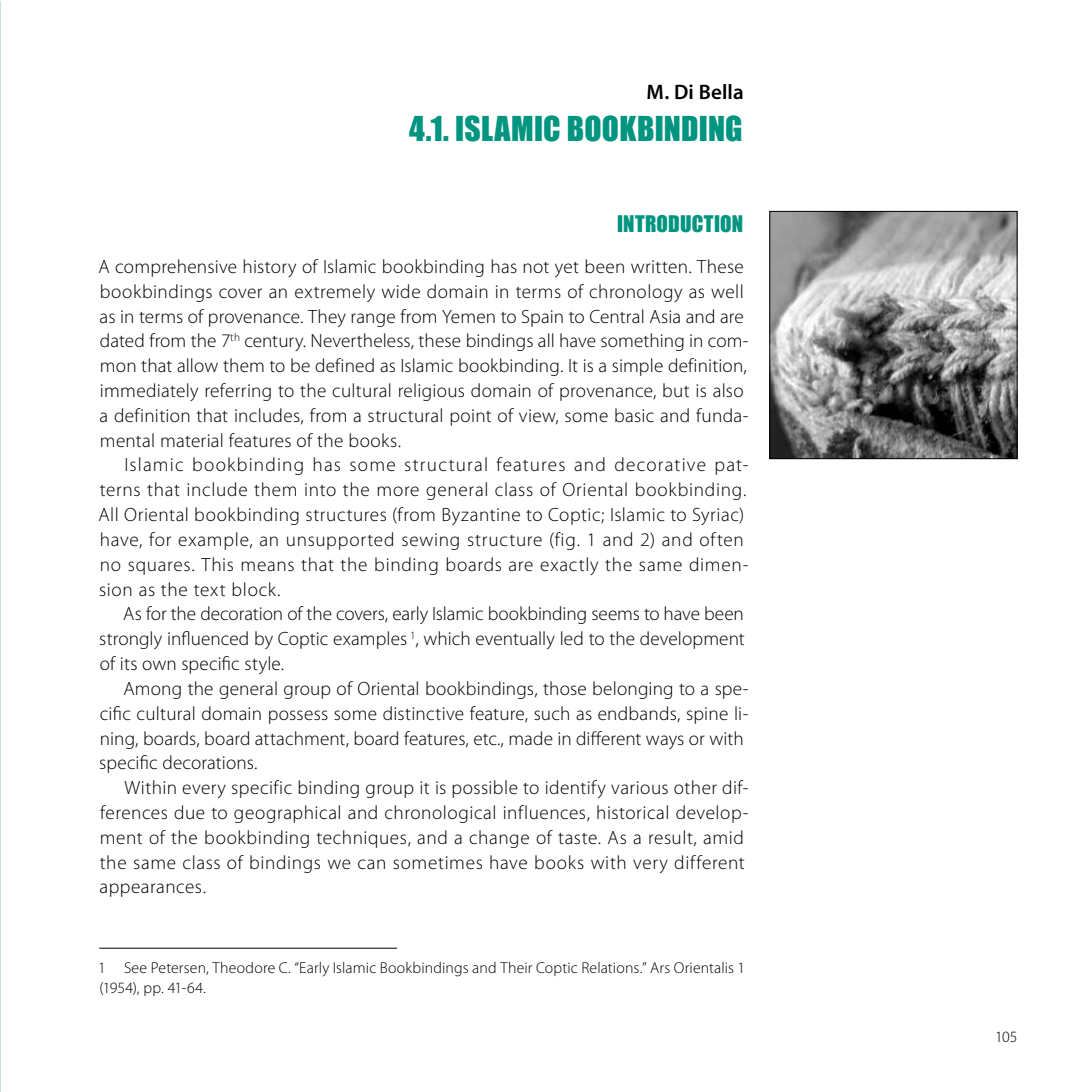
<style>
.page{position:relative;width:1092px;height:1092px;background:#fff}
.page>*{position:absolute;margin:0;border:0;box-sizing:border-box;transform-origin:0 0}
.t1{font:31.5px "Impact";letter-spacing:.005em;color:#009580}
.t2{font:21px "Impact";letter-spacing:.01em;color:#009580}
.t3{font:600 21px "Myriad Pro";letter-spacing:.01em;color:#000}
.t4{font:300 19.25px/24.8px "Myriad Pro";letter-spacing:.02em;color:#000}
.t5{font:300 15.75px/19.2px "Myriad Pro";letter-spacing:.01em;color:#000}
</style>
<div class="page">
<img style="left:771px;top:213px;width:244px;height:244px">
<div style="left:769px;top:211px;width:248px;height:248px;border:1px solid #000"></div>
<hr style="left:99px;top:947px;width:298px;height:1px;background:#000">
<p class="t3" style="left:646px;top:79px;width:99px">M. Di Bella</p>
<h1 class="t1" style="left:409px;top:109px;width:335px">4.1. ISLAMIC BOOKBINDING</h1>
<p class="t2" style="left:617px;top:211px;width:128px">INTRODUCTION</p>
<p class="t4" style="left:98px;top:254px;width:651px">A comprehensive history of Islamic bookbinding has not yet been written. These bookbindings cover an extremely wide domain in terms of chronology as well as in terms of provenance. They range from Yemen to Spain to Central Asia and are dated from the 7<sup>th</sup> century. Nevertheless, these bindings all have something in com&shy;mon that allow them to be defined as Islamic bookbinding. It is a simple definition, immediately referring to the cultural religious domain of provenance, but is also a definition that includes, from a structural point of view, some basic and funda&shy;mental material features of the books.</p>
<p class="t4" style="left:98px;top:453px;width:651px;text-indent:26px">Islamic bookbinding has some structural features and decorative pat&shy;terns that include them into the more general class of Oriental bookbinding.<br>All Oriental bookbinding structures (from Byzantine to Coptic; Islamic to Syriac) have, for example, an unsupported sewing structure (fig. 1 and 2) and often no squares. This means that the binding boards are exactly the same dimen&shy;sion as the text block.</p>
<p class="t4" style="left:99px;top:601px;width:647px;text-align:justify;text-indent:24px">As for the decoration of the covers, early Islamic bookbinding seems to have been strongly influenced by Coptic examples <sup>1</sup>, which eventually led to the development of its own specific style.</p>
<p class="t4" style="left:99px;top:676px;width:650px;text-indent:24px">Among the general group of Oriental bookbindings, those belonging to a spe&shy;cific cultural domain possess some distinctive feature, such as endbands, spine li&shy;ning, boards, board attachment, board features, etc., made in different ways or with specific decorations.</p>
<p class="t4" style="left:100px;top:775px;width:650px;text-indent:25px">Within every specific binding group it is possible to identify various other dif&shy;ferences due to geographical and chronological influences, historical develop&shy;ment of the bookbinding techniques, and a change of taste. As a result, amid the same class of bindings we can sometimes have books with very different appearances.</p>
<p class="t5" style="left:98px;top:958px;width:648px">1 See Petersen, Theodore C. “Early Islamic Bookbindings and Their Coptic Relations.” Ars Orientalis 1 (1954), pp. 41-64.</p>
<p class="t5" style="left:994px;top:1027px;width:24px">105</p>
</div>
